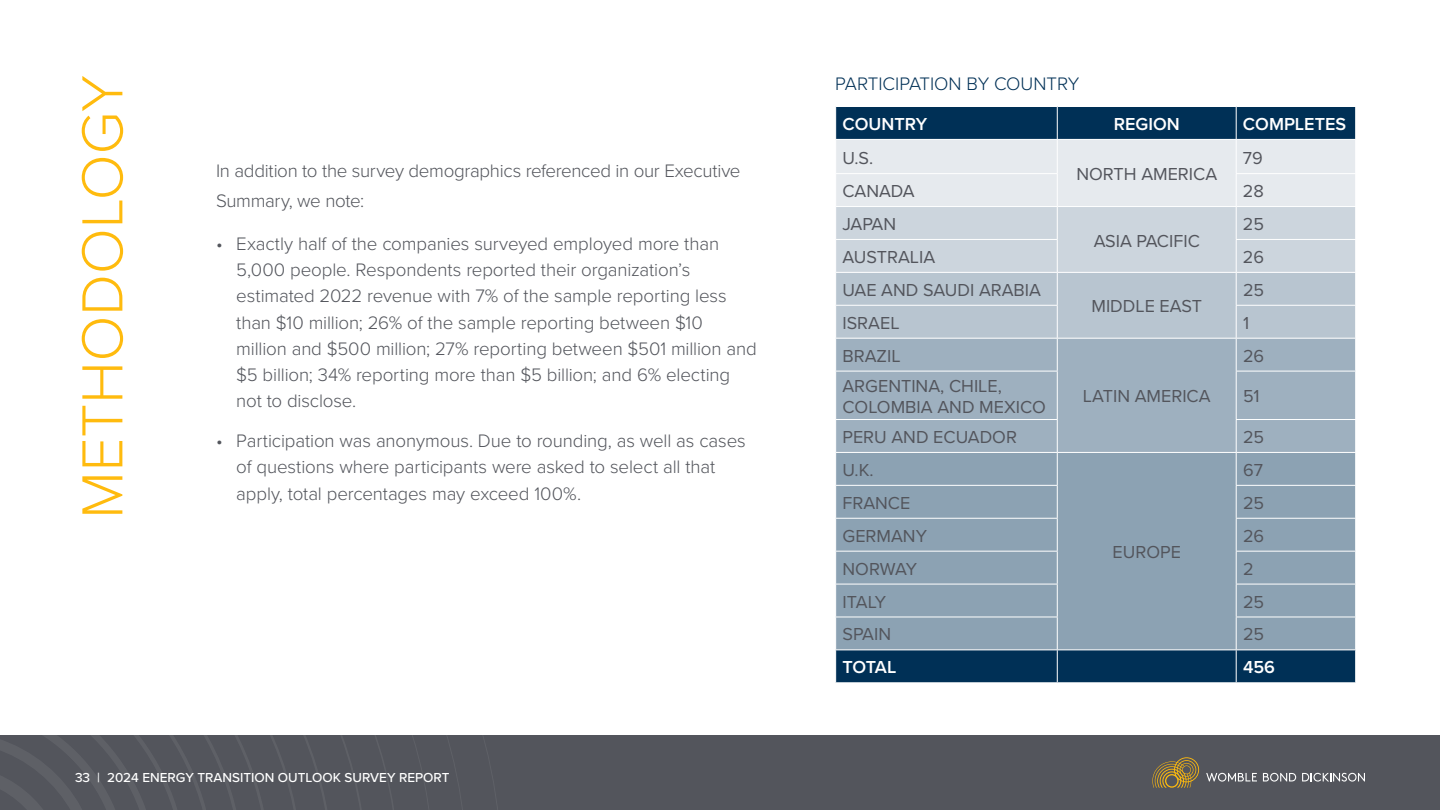
<style>
.page{position:relative;width:1440px;height:810px;background:#fff}
.page>*{position:absolute;margin:0;border:0;box-sizing:border-box;transform-origin:0 0}
.t1{font:300 60px "Proxima Nova";color:#ffbb0e}
.t2{font:300 18.75px/26.2px "Proxima Nova";letter-spacing:-.01em;color:#53555c}
.t3{font:300 18.75px "Proxima Nova";letter-spacing:-.005em;color:#003056}
.t4{font:18px/20.7px "Proxima Nova";color:#53555c}
.t5{font:600 18px "Proxima Nova";color:#fff}
.t6{font:500 13.5px "Proxima Nova";color:#fff}
</style>
<div class="page">
<div style="left:0;top:735px;width:1440px;height:75px;background:#53555c"></div>
<svg style="left:0;top:735px;width:394px;height:75px"></svg>
<svg style="left:1152px;top:757px;width:47px;height:31px"></svg>
<svg style="left:1263px;top:773px;width:33px;height:9px"></svg>
<svg style="left:1302px;top:773px;width:63px;height:9px"></svg>
<svg style="left:1206px;top:773px;width:51px;height:9px"></svg>
<div style="left:836px;top:107px;width:519px;height:575px;background:#003056"></div>
<svg style="left:836px;top:140px;width:519px;height:198px;background:#ced6de"></svg>
<div style="left:836px;top:339px;width:519px;height:113px;background:#9eb0bf"></div>
<div style="left:836px;top:453px;width:519px;height:197px;background:#8ca2b3"></div>
<hr style="left:1057px;top:107px;width:1px;height:32px;background:#fff">
<hr style="left:1236px;top:107px;width:1px;height:32px;background:#fff">
<hr style="left:835px;top:139px;width:222px;height:1px;background:#fff">
<hr style="left:1057px;top:139px;width:179px;height:1px;background:#fff">
<hr style="left:1057px;top:140px;width:1px;height:33px;background:#fff">
<hr style="left:1236px;top:139px;width:120px;height:1px;background:#fff">
<hr style="left:1236px;top:140px;width:1px;height:33px;background:#fff">
<hr style="left:835px;top:173px;width:223px;height:1px;background:#fff">
<hr style="left:1057px;top:174px;width:1px;height:32px;background:#fff">
<hr style="left:1236px;top:173px;width:120px;height:1px;background:#fff">
<hr style="left:1236px;top:174px;width:1px;height:32px;background:#fff">
<hr style="left:835px;top:206px;width:222px;height:1px;background:#fff">
<hr style="left:1057px;top:206px;width:179px;height:1px;background:#fff">
<hr style="left:1057px;top:207px;width:1px;height:32px;background:#fff">
<hr style="left:1236px;top:206px;width:120px;height:1px;background:#fff">
<hr style="left:1236px;top:207px;width:1px;height:32px;background:#fff">
<hr style="left:835px;top:239px;width:223px;height:1px;background:#fff">
<hr style="left:1057px;top:240px;width:1px;height:32px;background:#fff">
<hr style="left:1236px;top:239px;width:120px;height:1px;background:#fff">
<hr style="left:1236px;top:240px;width:1px;height:32px;background:#fff">
<hr style="left:835px;top:272px;width:222px;height:1px;background:#fff">
<hr style="left:1057px;top:272px;width:179px;height:1px;background:#fff">
<hr style="left:1057px;top:273px;width:1px;height:32px;background:#fff">
<hr style="left:1236px;top:272px;width:120px;height:1px;background:#fff">
<hr style="left:1236px;top:273px;width:1px;height:32px;background:#fff">
<hr style="left:835px;top:305px;width:223px;height:1px;background:#fff">
<hr style="left:1057px;top:306px;width:1px;height:32px;background:#fff">
<hr style="left:1236px;top:305px;width:120px;height:1px;background:#fff">
<hr style="left:1236px;top:306px;width:1px;height:32px;background:#fff">
<hr style="left:835px;top:338px;width:222px;height:1px;background:#fff">
<hr style="left:1057px;top:338px;width:179px;height:1px;background:#fff">
<hr style="left:1057px;top:339px;width:1px;height:32px;background:#fff">
<hr style="left:1236px;top:338px;width:120px;height:1px;background:#fff">
<hr style="left:1236px;top:339px;width:1px;height:32px;background:#fff">
<hr style="left:835px;top:371px;width:223px;height:1px;background:#fff">
<hr style="left:1057px;top:371px;width:1px;height:48px;background:#fff">
<hr style="left:1236px;top:371px;width:120px;height:1px;background:#fff">
<hr style="left:1236px;top:371px;width:1px;height:48px;background:#fff">
<hr style="left:835px;top:419px;width:223px;height:1px;background:#fff">
<hr style="left:1057px;top:420px;width:1px;height:32px;background:#fff">
<hr style="left:1236px;top:419px;width:120px;height:1px;background:#fff">
<hr style="left:1236px;top:420px;width:1px;height:32px;background:#fff">
<hr style="left:835px;top:452px;width:222px;height:1px;background:#fff">
<hr style="left:1057px;top:452px;width:179px;height:1px;background:#fff">
<hr style="left:1057px;top:453px;width:1px;height:32px;background:#fff">
<hr style="left:1236px;top:452px;width:120px;height:1px;background:#fff">
<hr style="left:1236px;top:453px;width:1px;height:32px;background:#fff">
<hr style="left:835px;top:485px;width:223px;height:1px;background:#fff">
<hr style="left:1057px;top:486px;width:1px;height:32px;background:#fff">
<hr style="left:1236px;top:485px;width:120px;height:1px;background:#fff">
<hr style="left:1236px;top:486px;width:1px;height:32px;background:#fff">
<hr style="left:835px;top:518px;width:223px;height:1px;background:#fff">
<hr style="left:1057px;top:519px;width:1px;height:32px;background:#fff">
<hr style="left:1236px;top:518px;width:120px;height:1px;background:#fff">
<hr style="left:1236px;top:519px;width:1px;height:32px;background:#fff">
<hr style="left:835px;top:551px;width:223px;height:1px;background:#fff">
<hr style="left:1057px;top:552px;width:1px;height:32px;background:#fff">
<hr style="left:1236px;top:551px;width:120px;height:1px;background:#fff">
<hr style="left:1236px;top:552px;width:1px;height:32px;background:#fff">
<hr style="left:835px;top:584px;width:223px;height:1px;background:#fff">
<hr style="left:1057px;top:584px;width:1px;height:33px;background:#fff">
<hr style="left:1236px;top:584px;width:120px;height:1px;background:#fff">
<hr style="left:1236px;top:584px;width:1px;height:33px;background:#fff">
<hr style="left:835px;top:617px;width:223px;height:1px;background:#fff">
<hr style="left:1057px;top:617px;width:1px;height:33px;background:#fff">
<hr style="left:1236px;top:617px;width:120px;height:1px;background:#fff">
<hr style="left:1236px;top:617px;width:1px;height:33px;background:#fff">
<hr style="left:835px;top:650px;width:222px;height:1px;background:#fff">
<hr style="left:1057px;top:650px;width:179px;height:1px;background:#fff">
<hr style="left:1057px;top:650px;width:1px;height:32px;background:#fff">
<hr style="left:1236px;top:650px;width:120px;height:1px;background:#fff">
<hr style="left:1236px;top:650px;width:1px;height:32px;background:#fff">
<h1 class="t1" style="left:58px;top:519px;width:445px;rotate:-90deg">METHODOLOGY</h1>
<p class="t2" style="left:216px;top:155px;width:526px;line-height:30px">In addition to the survey demographics referenced in our Executive<br>Summary, we note:</p>
<p class="t2" style="left:236px;top:230px;width:522px;text-indent:-20px">• Exactly half of the companies surveyed employed more than 5,000 people. Respondents reported their organization’s estimated 2022 revenue with 7% of the sample reporting less than $10 million; 26% of the sample reporting between $10 million and $500 million; 27% reporting between $501 million and $5 billion; 34% reporting more than $5 billion; and 6% electing not to disclose.</p>
<p class="t2" style="left:236px;top:427px;width:511px;text-indent:-20px">• Participation was anonymous. Due to rounding, as well as cases of questions where participants were asked to select all that apply, total percentages may exceed 100%.</p>
<p class="t6" style="left:75px;top:767px;width:376px">33 | 2024 ENERGY TRANSITION OUTLOOK SURVEY REPORT</p>
<p class="t3" style="left:835px;top:70px;width:246px">PARTICIPATION BY COUNTRY</p>
<p class="t5" style="left:842px;top:111px;width:86px">COUNTRY</p>
<p class="t5" style="left:1114px;top:111px;width:67px">REGION</p>
<p class="t5" style="left:1243px;top:111px;width:105px">COMPLETES</p>
<p class="t4" style="left:842px;top:147px;width:32px">U.S.</p>
<p class="t4" style="left:1076px;top:163px;width:142px">NORTH AMERICA</p>
<p class="t4" style="left:1243px;top:147px;width:21px">79</p>
<p class="t4" style="left:842px;top:180px;width:74px">CANADA</p>
<p class="t4" style="left:1243px;top:180px;width:23px">28</p>
<p class="t4" style="left:842px;top:213px;width:55px">JAPAN</p>
<p class="t4" style="left:1094px;top:229px;width:108px">ASIA PACIFIC</p>
<p class="t4" style="left:1243px;top:213px;width:23px">25</p>
<p class="t4" style="left:842px;top:246px;width:94px">AUSTRALIA</p>
<p class="t4" style="left:1243px;top:246px;width:23px">26</p>
<p class="t4" style="left:842px;top:279px;width:200px">UAE AND SAUDI ARABIA</p>
<p class="t4" style="left:1091px;top:295px;width:112px">MIDDLE EAST</p>
<p class="t4" style="left:1243px;top:279px;width:23px">25</p>
<p class="t4" style="left:842px;top:312px;width:59px">ISRAEL</p>
<p class="t4" style="left:1243px;top:312px;width:8px">1</p>
<p class="t4" style="left:842px;top:345px;width:60px">BRAZIL</p>
<p class="t4" style="left:1083px;top:385px;width:129px">LATIN AMERICA</p>
<p class="t4" style="left:1243px;top:345px;width:23px">26</p>
<p class="t4" style="left:842px;top:375px;width:205px">ARGENTINA, CHILE,<br>COLOMBIA AND MEXICO</p>
<p class="t4" style="left:1243px;top:385px;width:18px">51</p>
<p class="t4" style="left:842px;top:426px;width:176px">PERU AND ECUADOR</p>
<p class="t4" style="left:1243px;top:426px;width:23px">25</p>
<p class="t4" style="left:842px;top:459px;width:33px">U.K.</p>
<p class="t4" style="left:1243px;top:459px;width:21px">67</p>
<p class="t4" style="left:843px;top:492px;width:69px">FRANCE</p>
<p class="t4" style="left:1243px;top:492px;width:23px">25</p>
<p class="t4" style="left:843px;top:525px;width:86px">GERMANY</p>
<p class="t4" style="left:1243px;top:525px;width:23px">26</p>
<p class="t4" style="left:843px;top:558px;width:76px">NORWAY</p>
<p class="t4" style="left:1243px;top:558px;width:12px">2</p>
<p class="t4" style="left:843px;top:590px;width:45px">ITALY</p>
<p class="t4" style="left:1243px;top:590px;width:23px">25</p>
<p class="t4" style="left:843px;top:623px;width:50px">SPAIN</p>
<p class="t4" style="left:1243px;top:623px;width:23px">25</p>
<p class="t5" style="left:843px;top:654px;width:55px">TOTAL</p>
<p class="t5" style="left:1243px;top:654px;width:34px">456</p>
<p class="t4" style="left:1113px;top:541px;width:70px">EUROPE</p>
</div>
